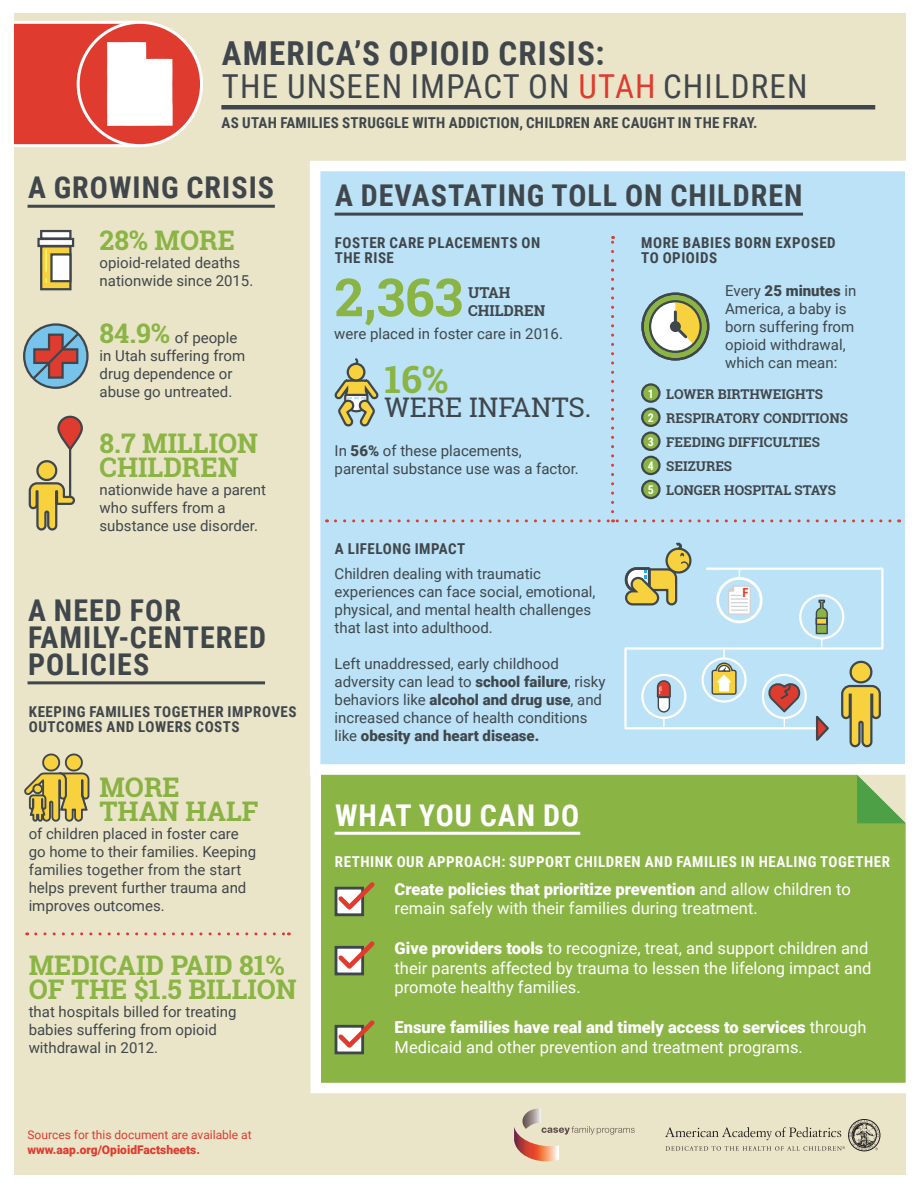
<style>
.page{position:relative;width:918px;height:1188px;background:#fff}
.page>*{position:absolute;margin:0;border:0;box-sizing:border-box;transform-origin:0 0}
.t1{font:700 52.5px "Roboto Slab";color:#8ab444}
.t2{font:700 37.5px "Roboto Slab";color:#8ab444}
.t3{font:33px/33px "Roboto Condensed";letter-spacing:.035em;color:#40474c}
.t4{font:700 30px/27px "Roboto Condensed";letter-spacing:.035em;color:#40474c}
.t5{font:700 30px "Roboto Condensed";letter-spacing:.035em;color:#fff}
.t6{font:700 27px/24px "Roboto Slab";color:#8ab444}
.t7{font:700 27px/24px "Roboto Slab";color:#89b242}
.t8{font:27px "Roboto Slab";color:#40474c}
.t9{font:16.5px/19.8px "Roboto";color:#fff}
.t10{font:15px/18px "Roboto";color:#40474c}
.t11{font:700 15px/15px "Roboto Condensed";letter-spacing:.035em;color:#40474c}
.t12{font:700 15px "Roboto Condensed";letter-spacing:.015em;color:#40474c}
.t13{font:700 15px "Roboto Condensed";letter-spacing:.035em;color:#fff}
.t14{font:700 15px/18px "Roboto Slab";color:#40474c}
.t15{font:700 13.5px/24px "Roboto Slab";color:#40474c}
.t16{font:700 12.6px "Roboto Condensed";color:#df3b2f}
.t17{font:12px "Roboto";color:#df3b2f}
.t18{font:900 12px "Roboto";color:#df3b2f}
.t19{font:700 12px/24.2px "Roboto Condensed";color:#fff;text-align:justify}
.s1{font-weight:700}
.s2{color:#df3b2f}
.s3{font-weight:900}
</style>
<div class="page">
<div style="left:14px;top:13px;width:892px;height:1161px;background:#eae5c8"></div>
<div style="left:310px;top:161px;width:596px;height:603px;background:#bbe2f6"></div>
<svg style="left:310px;top:764px;width:596px;height:329px;background:#93ba53"></svg>
<svg style="left:847px;top:765px;width:59px;height:59px"></svg>
<div style="left:11px;top:21px;width:127px;height:126px;background:#df3b2f;border:3px solid #fff"></div>
<div style="left:78px;top:22px;width:124px;height:124px;background:#df3b2f;border-radius:50%"></div>
<div style="left:77px;top:21px;width:126px;height:126px;border:3px solid #fff;border-radius:50%"></div>
<hr style="left:335px;top:213px;width:468px;height:3px;background:#40474c">
<hr style="left:28px;top:205px;width:247px;height:3px;background:#40474c">
<div style="left:642px;top:481px;width:17px;height:17px;background:#8ab444;border-radius:50%"></div>
<div style="left:641px;top:480px;width:20px;height:19px;border:2px solid #40474c;border-radius:50%"></div>
<svg style="left:642px;top:384px;width:17px;height:18px"></svg>
<div style="left:641px;top:383px;width:20px;height:20px;border:2px solid #40474c;border-radius:50%"></div>
<div style="left:642px;top:409px;width:17px;height:17px;background:#8ab444;border-radius:50%"></div>
<div style="left:641px;top:408px;width:20px;height:19px;border:2px solid #40474c;border-radius:50%"></div>
<svg style="left:642px;top:433px;width:17px;height:17px"></svg>
<div style="left:641px;top:431px;width:20px;height:20px;border:2px solid #40474c;border-radius:50%"></div>
<div style="left:642px;top:457px;width:17px;height:17px;background:#8ab444;border-radius:50%"></div>
<div style="left:641px;top:456px;width:20px;height:19px;border:2px solid #40474c;border-radius:50%"></div>
<svg style="left:640px;top:291px;width:70px;height:71px;background:#aebd9b"></svg>
<div style="left:672px;top:323px;width:7px;height:8px;background:#40474c;border-radius:50%"></div>
<svg style="left:623px;top:541px;width:262px;height:208px;background:#bedae1"></svg>
<div style="left:848px;top:1119px;width:32px;height:32px;border:1px solid #231f20;border-radius:50%"></div>
<svg style="left:665px;top:1120px;width:214px;height:31px"></svg>
<svg style="left:514px;top:1108px;width:121px;height:53px"></svg>
<svg style="left:611px;top:236px;width:3px;height:276px"></svg>
<svg style="left:335px;top:519px;width:565px;height:3px;background:#c3b9c6"></svg>
<hr style="left:335px;top:832px;width:245px;height:3px;background:#fff">
<div style="left:335px;top:887px;width:29px;height:29px;background:#40474c"></div>
<svg style="left:334px;top:878px;width:45px;height:36px;background:#aaa873"></svg>
<div style="left:335px;top:946px;width:29px;height:29px;background:#40474c"></div>
<svg style="left:334px;top:937px;width:45px;height:36px;background:#aaa873"></svg>
<div style="left:335px;top:1025px;width:29px;height:29px;background:#40474c"></div>
<svg style="left:334px;top:1016px;width:45px;height:36px;background:#aaa873"></svg>
<div style="left:40px;top:230px;width:32px;height:10px;background:#fff;border:2px solid #40474c"></div>
<div style="left:37px;top:238px;width:37px;height:9px;background:#fff;border:2px solid #40474c"></div>
<div style="left:41px;top:246px;width:29px;height:43px;background:#f7d23e"></div>
<div style="left:40px;top:245px;width:32px;height:45px;border:2px solid #40474c"></div>
<div style="left:50px;top:253px;width:22px;height:29px;background:#fff;border:2px solid #40474c"></div>
<hr style="left:45px;top:249px;width:2px;height:23px;background:#fff467">
<div style="left:221px;top:105px;width:654px;height:5px;background:#40474c"></div>
<svg style="left:36px;top:932px;width:253px;height:3px"></svg>
<hr style="left:28px;top:681px;width:237px;height:3px;background:#40474c">
<svg style="left:24px;top:753px;width:66px;height:69px"></svg>
<div style="left:348px;top:364px;width:16px;height:16px;background:#f7d23e;border-radius:50%"></div>
<div style="left:347px;top:363px;width:18px;height:19px;border:2px solid #40474c;border-radius:50%"></div>
<svg style="left:332px;top:378px;width:49px;height:51px;background:#adb79d"></svg>
<svg style="left:353px;top:356px;width:6px;height:10px"></svg>
<svg style="left:28px;top:415px;width:55px;height:116px"></svg>
<svg style="left:24px;top:324px;width:63px;height:64px"></svg>
<div style="left:23px;top:323px;width:66px;height:66px;border:2px solid #40474c;border-radius:50%"></div>
<svg style="left:30px;top:331px;width:51px;height:51px;background:#897f8f"></svg>
<svg style="left:107px;top:42px;width:66px;height:84px;background:#fbeceb"></svg>
<h3 class="t3" style="left:222px;top:36px;width:587px"><span class="s1">AMERICA’S OPIOID CRISIS:<br></span>THE UNSEEN IMPACT ON <span class="s2">UTAH</span> CHILDREN</h3>
<p class="t12" style="left:222px;top:112px;width:537px">AS UTAH FAMILIES STRUGGLE WITH ADDICTION, CHILDREN ARE CAUGHT IN THE FRAY.</p>
<h3 class="t4" style="left:28px;top:173px;width:248px">A GROWING CRISIS</h3>
<h3 class="t4" style="left:335px;top:181px;width:469px">A DEVASTATING TOLL ON CHILDREN</h3>
<p class="t11" style="left:641px;top:235px;width:196px">MORE BABIES BORN EXPOSED<br>TO OPIOIDS</p>
<h3 class="t6" style="left:100px;top:228px;width:137px">28% MORE</h3>
<p class="t11" style="left:335px;top:235px;width:207px">FOSTER CARE PLACEMENTS ON<br>THE RISE</p>
<p class="t10" style="left:100px;top:253px;width:155px">opioid-related deaths nationwide since 2015.</p>
<h1 class="t1" style="left:335px;top:261px;width:130px">2,363</h1>
<p class="t10" style="left:334px;top:325px;width:230px">were placed in foster care in 2016.</p>
<p class="t10" style="left:725px;top:281px;width:133px">Every <span class="s3">25 minutes</span> in<br>America, a baby is born suffering from opioid withdrawal, which can mean:</p>
<p class="t14" style="left:468px;top:284px;width:79px">UTAH<br>CHILDREN</p>
<h3 class="t6" style="left:100px;top:321px;width:72px">84.9%</h3>
<p class="t10" style="left:100px;top:346px;width:147px">in Utah suffering from drug dependence or abuse go untreated.</p>
<p class="t10" style="left:175px;top:328px;width:64px">of people</p>
<h2 class="t2" style="left:385px;top:354px;width:65px">16%</h2>
<h3 class="t8" style="left:385px;top:389px;width:208px">WERE INFANTS.</h3>
<p class="t19" style="left:648px;top:381px;width:8px">1<br>2<br>3<br>4</p>
<p class="t15" style="left:666px;top:381px;width:183px">LOWER BIRTHWEIGHTS<br>RESPIRATORY CONDITIONS<br>FEEDING DIFFICULTIES<br>SEIZURES<br>LONGER HOSPITAL STAYS</p>
<h3 class="t6" style="left:100px;top:430px;width:160px">8.7 MILLION<br>CHILDREN</h3>
<p class="t10" style="left:100px;top:480px;width:168px">nationwide have a parent who suffers from a substance use disorder.</p>
<p class="t10" style="left:335px;top:441px;width:246px">In <span class="s3">56%</span> of these placements, parental substance use was a factor.</p>
<p class="t19" style="left:648px;top:477px;width:8px">5</p>
<h3 class="t4" style="left:28px;top:596px;width:240px">A NEED FOR<br>FAMILY-CENTERED<br>POLICIES</h3>
<p class="t11" style="left:29px;top:703px;width:269px">KEEPING FAMILIES TOGETHER IMPROVES<br>OUTCOMES AND LOWERS COSTS</p>
<h3 class="t7" style="left:100px;top:775px;width:161px">MORE<br>THAN HALF</h3>
<p class="t10" style="left:29px;top:824px;width:229px">of children placed in foster care go home to their families. Keeping families together from the start helps prevent further trauma and improves outcomes.</p>
<h3 class="t6" style="left:29px;top:953px;width:270px">MEDICAID PAID 81%<br>OF THE $1.5 BILLION</h3>
<p class="t10" style="left:29px;top:1002px;width:209px">that hospitals billed for treating babies suffering from opioid withdrawal in 2012.</p>
<p class="t17" style="left:28px;top:1127px;width:226px">Sources for this document are available at</p>
<p class="t18" style="left:28px;top:1141px;width:174px">www.aap.org/OpioidFactsheets.</p>
<p class="t11" style="left:335px;top:541px;width:132px">A LIFELONG IMPACT</p>
<p class="t10" style="left:335px;top:564px;width:262px">Children dealing with traumatic experiences can face social, emotional, physical, and mental health challenges that last into adulthood.</p>
<p class="t10" style="left:335px;top:654px;width:273px">Left unaddressed, early childhood adversity can lead to <span class="s3">school failure</span>, risky behaviors like <span class="s3">alcohol and drug use</span>, and increased chance of health conditions like <span class="s3">obesity and heart disease.</span></p>
<h3 class="t5" style="left:335px;top:794px;width:246px">WHAT YOU CAN DO</h3>
<p class="t16" style="left:743px;top:584px;width:8px">F</p>
<p class="t13" style="left:335px;top:851px;width:557px">RETHINK OUR APPROACH: SUPPORT CHILDREN AND FAMILIES IN HEALING TOGETHER</p>
<p class="t9" style="left:395px;top:878px;width:458px"><span class="s3">Create policies that prioritize prevention</span> and allow children to remain safely with their families during treatment.</p>
<p class="t9" style="left:395px;top:937px;width:478px"><span class="s3">Give providers tools</span> to recognize, treat, and support children and their parents affected by trauma to lessen the lifelong impact and promote healthy families.</p>
<p class="t9" style="left:395px;top:1016px;width:474px"><span class="s3">Ensure families have real and timely access to services</span> through<br>Medicaid and other prevention and treatment programs.</p>
</div>
